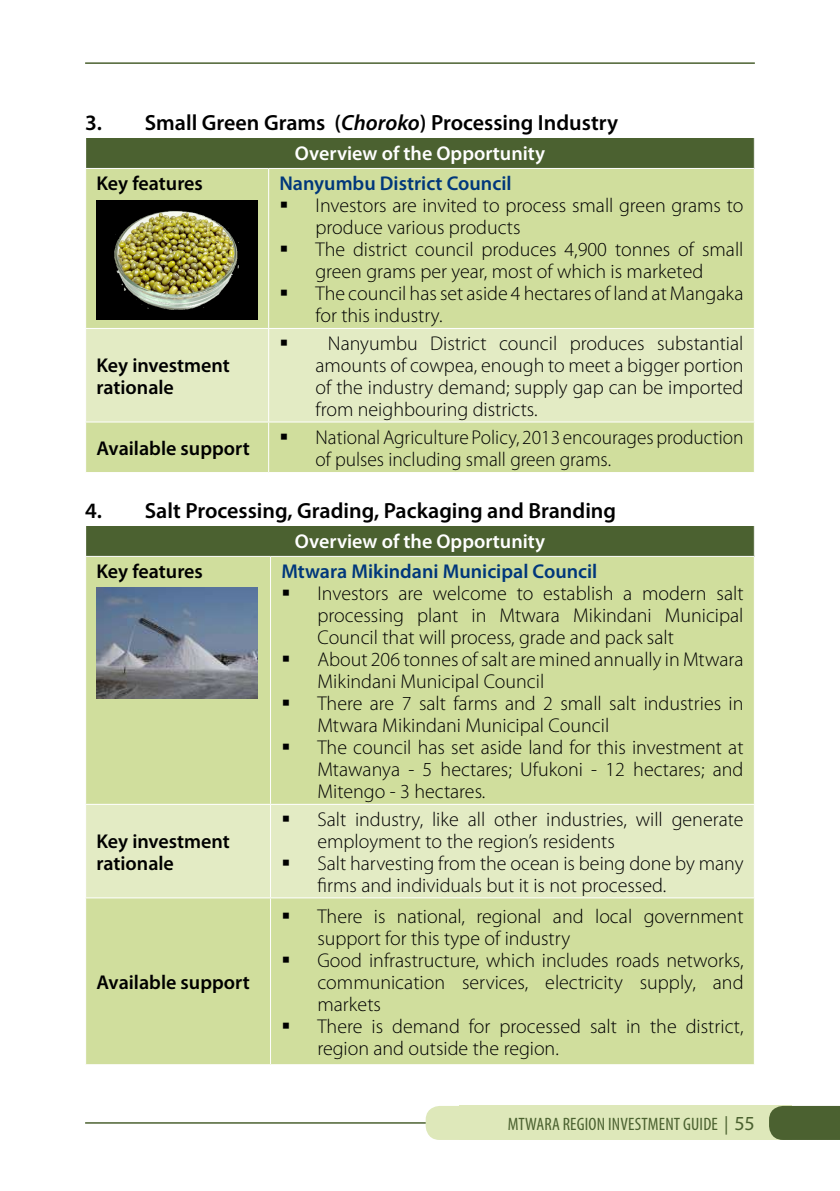
<style>
.page{position:relative;width:840px;height:1191px;background:#fff}
.page>*{position:absolute;margin:0;border:0;box-sizing:border-box;transform-origin:0 0}
.t1{font:600 22px "Myriad Pro";color:#000}
.t2{font:300 20px/22px "Myriad Pro";color:#000}
.t3{font:600 20px/22px "Myriad Pro";color:#000}
.t4{font:600 20px "Myriad Pro";color:#00377b}
.t5{font:600 20px "Myriad Pro";color:#fff}
.t6{font:condensed 18px "Myriad Pro";letter-spacing:.01em;color:#4b6130}
.s1{font-style:italic}
.s2{font-stretch:normal;font-size:18.4px}
.s3{font-stretch:normal;font-size:20px}
</style>
<div class="page">
<hr style="left:85px;top:1122px;width:669px;height:1px;background:#4b6130">
<div style="left:458px;top:1106px;width:333px;height:34px;background:#dee8ba"></div>
<div style="left:425px;top:1106px;width:66px;height:34px;background:#dee8ba;border-radius:14px"></div>
<hr style="left:85px;top:62px;width:669px;height:2px;background:#4b6130">
<div style="left:769px;top:1106px;width:70px;height:34px;background:#4b6130"></div>
<div style="left:86px;top:138px;width:668px;height:30px;background:#4b6130"></div>
<div style="left:86px;top:169px;width:667px;height:303px;background:#d0de9d"></div>
<div style="left:86px;top:329px;width:667px;height:92px;background:#e3ebc4"></div>
<hr style="left:268px;top:169px;width:1px;height:159px;background:#fff">
<hr style="left:268px;top:422px;width:1px;height:50px;background:#fff">
<hr style="left:753px;top:138px;width:1px;height:30px;background:#fff">
<hr style="left:85px;top:328px;width:183px;height:1px;background:#fff">
<hr style="left:85px;top:421px;width:183px;height:1px;background:#fff">
<hr style="left:268px;top:328px;width:486px;height:1px;background:#fff">
<hr style="left:268px;top:329px;width:1px;height:92px;background:#fff">
<hr style="left:268px;top:421px;width:486px;height:1px;background:#fff">
<div style="left:86px;top:526px;width:668px;height:30px;background:#4b6130"></div>
<div style="left:86px;top:557px;width:667px;height:507px;background:#d0de9d"></div>
<div style="left:86px;top:805px;width:667px;height:92px;background:#e3ebc4"></div>
<hr style="left:270px;top:557px;width:1px;height:247px;background:#fff">
<hr style="left:270px;top:898px;width:1px;height:166px;background:#fff">
<hr style="left:753px;top:526px;width:1px;height:30px;background:#fff">
<hr style="left:85px;top:804px;width:185px;height:1px;background:#fff">
<hr style="left:85px;top:897px;width:185px;height:1px;background:#fff">
<hr style="left:270px;top:804px;width:484px;height:1px;background:#fff">
<hr style="left:270px;top:805px;width:1px;height:92px;background:#fff">
<hr style="left:270px;top:897px;width:484px;height:1px;background:#fff">
<img style="left:96px;top:588px;width:161px;height:110px">
<img style="left:96px;top:200px;width:161px;height:119px">
<p class="t1" style="left:85px;top:110px;width:534px">3. Small Green Grams (<span class="s1">Choroko</span>) Processing Industry</p>
<p class="t5" style="left:295px;top:143px;width:251px">Overview of the Opportunity</p>
<p class="t3" style="left:96px;top:172px;width:108px">Key features</p>
<p class="t4" style="left:279px;top:172px;width:233px">Nanyumbu District Council</p>
<p class="t2" style="left:315px;top:195px;width:429px;text-indent:-36px">▪ Investors are invited to process small green grams to produce various products</p>
<p class="t2" style="left:279px;top:239px;width:465px;text-align:center">▪ The district council produces 4,900 tonnes of small green grams per year, most of which is marketed</p>
<p class="t2" style="left:315px;top:283px;width:429px;text-indent:-36px">▪ The council has set aside 4 hectares of land at Mangaka for this industry.</p>
<p class="t3" style="left:96px;top:354px;width:135px">Key investment rationale</p>
<p class="t2" style="left:315px;top:332px;width:429px;text-align:justify;text-indent:-36px">▪ Nanyumbu District council produces substantial amounts of cowpea, enough to meet a bigger portion of the industry demand; supply gap can be imported from neighbouring districts.</p>
<p class="t3" style="left:96px;top:437px;width:155px">Available support</p>
<p class="t2" style="left:315px;top:427px;width:429px;text-indent:-36px">▪ National Agriculture Policy, 2013 encourages production of pulses including small green grams.</p>
<p class="t1" style="left:85px;top:498px;width:532px">4. Salt Processing, Grading, Packaging and Branding</p>
<p class="t5" style="left:295px;top:530px;width:251px">Overview of the Opportunity</p>
<p class="t3" style="left:96px;top:560px;width:108px">Key features</p>
<p class="t4" style="left:281px;top:560px;width:317px">Mtwara Mikindani Municipal Council</p>
<p class="t2" style="left:317px;top:582px;width:427px;text-align:justify;text-indent:-36px">▪ Investors are welcome to establish a modern salt processing plant in Mtwara Mikindani Municipal Council that will process, grade and pack salt</p>
<p class="t2" style="left:317px;top:648px;width:427px;text-indent:-36px">▪ About 206 tonnes of salt are mined annually in Mtwara<br>Mikindani Municipal Council</p>
<p class="t2" style="left:317px;top:692px;width:427px;text-indent:-36px">▪ There are 7 salt farms and 2 small salt industries in<br>Mtwara Mikindani Municipal Council</p>
<p class="t2" style="left:317px;top:736px;width:427px;text-align:justify;text-indent:-36px">▪ The council has set aside land for this investment at Mtawanya - 5 hectares; Ufukoni - 12 hectares; and Mitengo - 3 hectares.</p>
<p class="t3" style="left:96px;top:830px;width:135px">Key investment rationale</p>
<p class="t2" style="left:317px;top:808px;width:427px;text-indent:-36px">▪ Salt industry, like all other industries, will generate employment to the region’s residents</p>
<p class="t2" style="left:317px;top:852px;width:427px;text-indent:-36px">▪ Salt harvesting from the ocean is being done by many firms and individuals but it is not processed.</p>
<p class="t3" style="left:96px;top:971px;width:155px">Available support</p>
<p class="t2" style="left:317px;top:905px;width:427px;text-indent:-36px">▪ There is national, regional and local government support for this type of industry</p>
<p class="t2" style="left:317px;top:949px;width:427px;text-align:justify;text-indent:-36px">▪ Good infrastructure, which includes roads networks, communication services, electricity supply, and markets</p>
<p class="t2" style="left:317px;top:1015px;width:427px;text-indent:-36px">▪ There is demand for processed salt in the district, region and outside the region.</p>
<p class="t6" style="left:507px;top:1113px;width:248px">MTWARA REGION INVESTMENT GUIDE <span class="s2">|</span> <span class="s3">55</span></p>
</div>
